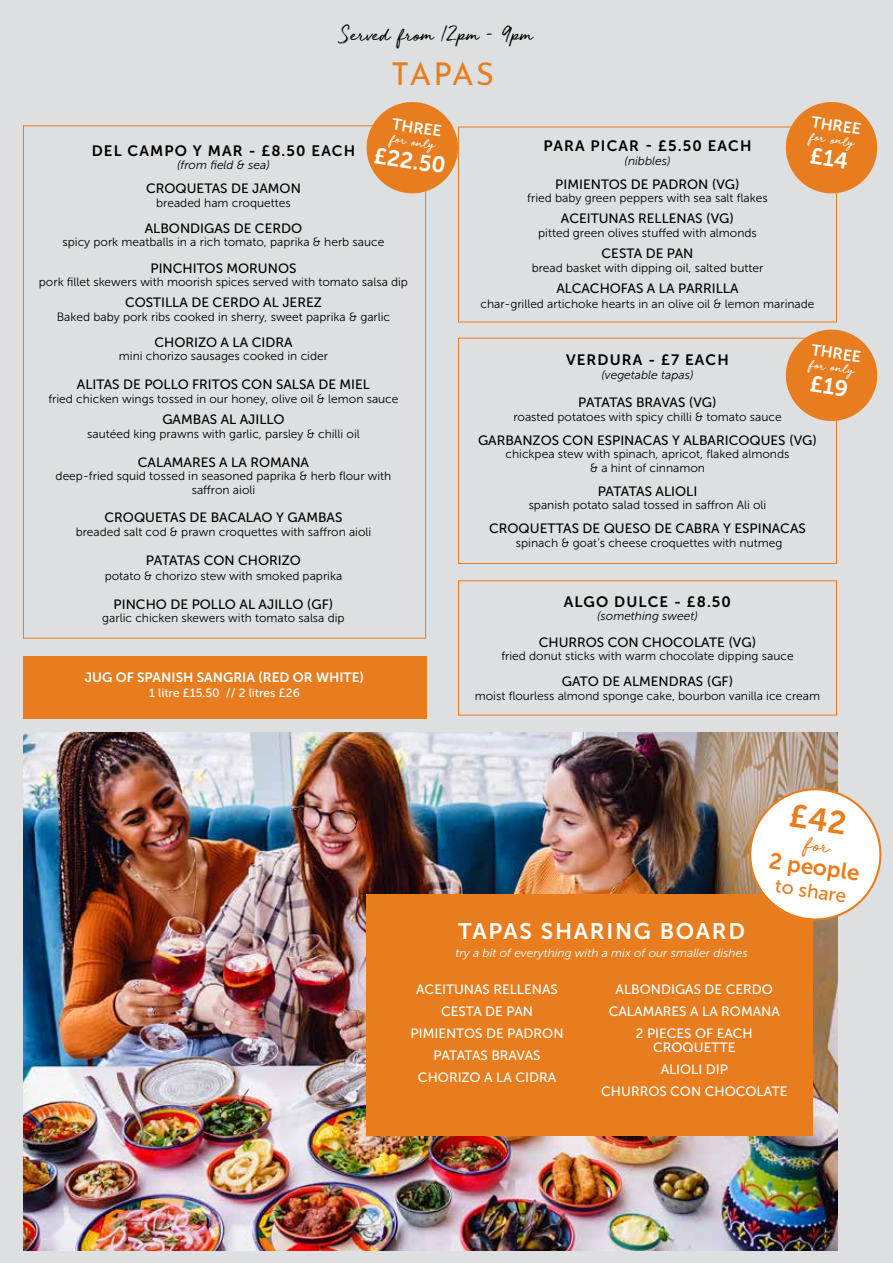
<style>
.page{position:relative;width:893px;height:1263px;background:#dedfe0}
.page>*{position:absolute;margin:0;border:0;box-sizing:border-box;transform-origin:0 0}
.t1{font:31.5px "Josefin Sans";letter-spacing:.03em;color:#e87d20}
.t2{font:22.5px "Museo Sans 700";letter-spacing:.075em;color:#fff}
.t3{font:22.5px "Golden Plains";color:#000}
.t4{font:22.5px "Museo Sans 700";color:#e87d20}
.t5{font:19.2px "Museo Sans 500";color:#e87d20}
.t6{font:15.75px "Museo Sans 700";color:#fff}
.t7{font:15.3px "Golden Plains";color:#fff}
.t8{font:15px "Museo Sans 700";letter-spacing:.075em;color:#000}
.t9{font:13.5px "Museo Sans 500";color:#000}
.t10{font:13.5px/22px "Museo Sans 500";color:#fff;text-align:center}
.t11{font:13.5px "Museo Sans 700";color:#fff}
.t12{font:13.5px "Museo Sans 500";letter-spacing:-.025em;color:#000}
.t13{font:12px/13.5px "Museo Sans 300";color:#000;text-align:center}
.t14{font:italic 12px "Museo Sans 300";color:#000}
.t15{font:italic 12px "Museo Sans 300";color:#fff}
.t16{font:12px "Museo Sans 500";color:#fff}
.s1{font-family:"Active"}
</style>
<div class="page">
<div style="left:458px;top:338px;width:379px;height:226px;border:1px solid #e87d20"></div>
<svg style="left:363px;top:102px;width:98px;height:95px"></svg>
<div style="left:23px;top:656px;width:403px;height:62px;background:#e87d20"></div>
<img style="left:23px;top:732px;width:814px;height:518px">
<div style="left:366px;top:894px;width:446px;height:241px;background:#e87d20"></div>
<hr style="left:892px;top:0;width:1px;height:1263px;background:#006c74">
<svg style="left:783px;top:102px;width:95px;height:95px"></svg>
<svg style="left:783px;top:329px;width:95px;height:95px"></svg>
<svg style="left:743px;top:782px;width:139px;height:142px"></svg>
<h2 class="t3" style="left:339px;top:24px;width:195px">Served from 12pm <span class="s1">-</span> 9pm</h2>
<h1 class="t1" style="left:391px;top:48px;width:105px">TAPAS</h1>
<h3 class="t6" style="left:394px;top:115px;width:52px;rotate:9deg">THREE</h3>
<h2 class="t2" style="left:376px;top:143px;width:74px;rotate:8deg">£22.50</h2>
<p class="t7" style="left:392px;top:130px;width:46px;rotate:9deg">for only</p>
<p class="t8" style="left:92px;top:142px;width:265px">DEL CAMPO Y MAR - £8.50 EACH</p>
<p class="t14" style="left:177px;top:159px;width:94px">(from field &amp; sea)</p>
<p class="t9" style="left:146px;top:181px;width:156px">CROQUETAS DE JAMON</p>
<p class="t13" style="left:156px;top:196px;width:136px">breaded ham croquettes</p>
<p class="t9" style="left:145px;top:221px;width:159px">ALBONDIGAS DE CERDO</p>
<p class="t13" style="left:63px;top:235px;width:323px">spicy pork meatballs in a rich tomato, paprika &amp; herb sauce</p>
<p class="t9" style="left:150px;top:260px;width:147px">PINCHITOS MORUNOS</p>
<p class="t13" style="left:39px;top:275px;width:371px">pork fillet skewers with moorish spices served with tomato salsa dip</p>
<p class="t9" style="left:125px;top:295px;width:198px">COSTILLA DE CERDO AL JEREZ</p>
<p class="t13" style="left:57px;top:310px;width:335px">Baked baby pork ribs cooked in sherry, sweet paprika &amp; garlic</p>
<p class="t9" style="left:154px;top:335px;width:140px">CHORIZO A LA CIDRA</p>
<p class="t13" style="left:119px;top:350px;width:211px">mini chorizo sausages cooked in cider</p>
<p class="t9" style="left:77px;top:377px;width:295px">ALITAS DE POLLO FRITOS CON SALSA DE MIEL</p>
<p class="t13" style="left:48px;top:392px;width:352px">fried chicken wings tossed in our honey, olive oil &amp; lemon sauce</p>
<p class="t9" style="left:162px;top:412px;width:124px">GAMBAS AL AJILLO</p>
<p class="t13" style="left:87px;top:427px;width:274px">sautéed king prawns with garlic, parsley &amp; chilli oil</p>
<p class="t9" style="left:138px;top:454px;width:173px">CALAMARES A LA ROMANA</p>
<p class="t13" style="left:56px;top:469px;width:337px">deep-fried squid tossed in seasoned paprika &amp; herb flour with saffron aioli</p>
<p class="t9" style="left:105px;top:510px;width:239px">CROQUETAS DE BACALAO Y GAMBAS</p>
<p class="t13" style="left:76px;top:525px;width:297px">breaded salt cod &amp; prawn croquettes with saffron aioli</p>
<p class="t9" style="left:146px;top:553px;width:157px">PATATAS CON CHORIZO</p>
<p class="t13" style="left:105px;top:569px;width:239px">potato &amp; chorizo stew with smoked paprika</p>
<p class="t9" style="left:114px;top:597px;width:221px">PINCHO DE POLLO AL AJILLO (GF)</p>
<p class="t13" style="left:102px;top:612px;width:244px">garlic chicken skewers with tomato salsa dip</p>
<p class="t11" style="left:85px;top:670px;width:281px">JUG OF SPANISH SANGRIA (RED OR WHITE)</p>
<p class="t16" style="left:149px;top:686px;width:152px">1 litre £15.50 // 2 litres £26</p>
<h3 class="t6" style="left:813px;top:113px;width:52px;rotate:9deg">THREE</h3>
<p class="t7" style="left:811px;top:128px;width:46px;rotate:9deg">for only</p>
<p class="t8" style="left:543px;top:138px;width:210px">PARA PICAR - £5.50 EACH</p>
<p class="t14" style="left:625px;top:154px;width:47px">(nibbles)</p>
<p class="t9" style="left:555px;top:177px;width:186px">PIMIENTOS DE PADRON (VG)</p>
<p class="t13" style="left:527px;top:191px;width:242px">fried baby green peppers with sea salt flakes</p>
<p class="t9" style="left:561px;top:211px;width:175px">ACEITUNAS RELLENAS (VG)</p>
<p class="t13" style="left:538px;top:226px;width:220px">pitted green olives stuffed with almonds</p>
<p class="t9" style="left:601px;top:246px;width:93px">CESTA DE PAN</p>
<p class="t13" style="left:532px;top:261px;width:233px">bread basket with dipping oil, salted butter</p>
<p class="t9" style="left:556px;top:281px;width:184px">ALCACHOFAS A LA PARRILLA</p>
<p class="t13" style="left:480px;top:297px;width:335px">char-grilled artichoke hearts in an olive oil &amp; lemon marinade</p>
<h3 class="t6" style="left:813px;top:341px;width:52px;rotate:9deg">THREE</h3>
<p class="t8" style="left:566px;top:351px;width:164px">VERDURA - £7 EACH</p>
<p class="t14" style="left:601px;top:368px;width:93px">(vegetable tapas)</p>
<p class="t12" style="left:578px;top:395px;width:140px">PATATAS BRAVAS (VG)</p>
<p class="t13" style="left:513px;top:410px;width:270px">roasted potatoes with spicy chilli &amp; tomato sauce</p>
<p class="t9" style="left:478px;top:433px;width:340px">GARBANZOS CON ESPINACAS Y ALBARICOQUES (VG)</p>
<p class="t13" style="left:506px;top:448px;width:285px">chickpea stew with spinach, apricot, flaked almonds &amp; a hint of cinnamon</p>
<p class="t9" style="left:598px;top:484px;width:101px">PATATAS ALIOLI</p>
<p class="t13" style="left:529px;top:498px;width:239px">spanish potato salad tossed in saffron Ali oli</p>
<p class="t9" style="left:489px;top:521px;width:318px">CROQUETTAS DE QUESO DE CABRA Y ESPINACAS</p>
<p class="t13" style="left:516px;top:536px;width:268px">spinach &amp; goat’s cheese croquettes with nutmeg</p>
<p class="t7" style="left:811px;top:356px;width:46px;rotate:9deg">for only</p>
<p class="t8" style="left:564px;top:593px;width:169px">ALGO DULCE - £8.50</p>
<p class="t14" style="left:597px;top:609px;width:102px">(something sweet)</p>
<p class="t9" style="left:539px;top:634px;width:219px">CHURROS CON CHOCOLATE (VG)</p>
<p class="t13" style="left:501px;top:649px;width:294px">fried donut sticks with warm chocolate dipping sauce</p>
<p class="t9" style="left:562px;top:674px;width:173px">GATO DE ALMENDRAS (GF)</p>
<p class="t13" style="left:475px;top:689px;width:347px">moist flourless almond sponge cake, bourbon vanilla ice cream</p>
<h2 class="t4" style="left:771px;top:847px;width:93px;rotate:9deg">2 people</h2>
<h3 class="t5" style="left:777px;top:875px;width:74px;rotate:9deg">to share</h3>
<h2 class="t2" style="left:458px;top:919px;width:288px">TAPAS SHARING BOARD</h2>
<p class="t15" style="left:456px;top:946px;width:294px">try a bit of everything with a mix of our smaller dishes</p>
<p class="t10" style="left:411px;top:978px;width:154px">ACEITUNAS RELLENAS<br>CESTA DE PAN<br>PIMIENTOS DE PADRON<br>PATATAS BRAVAS<br>CHORIZO A LA CIDRA</p>
<p class="t10" style="left:609px;top:978px;width:173px">ALBONDIGAS DE CERDO<br>CALAMARES A LA ROMANA<br>2 PIECES OF EACH</p>
<p class="t10" style="left:601px;top:1036px;width:188px">CROQUETTE<br>ALIOLI DIP<br>CHURROS CON CHOCOLATE</p>
</div>
